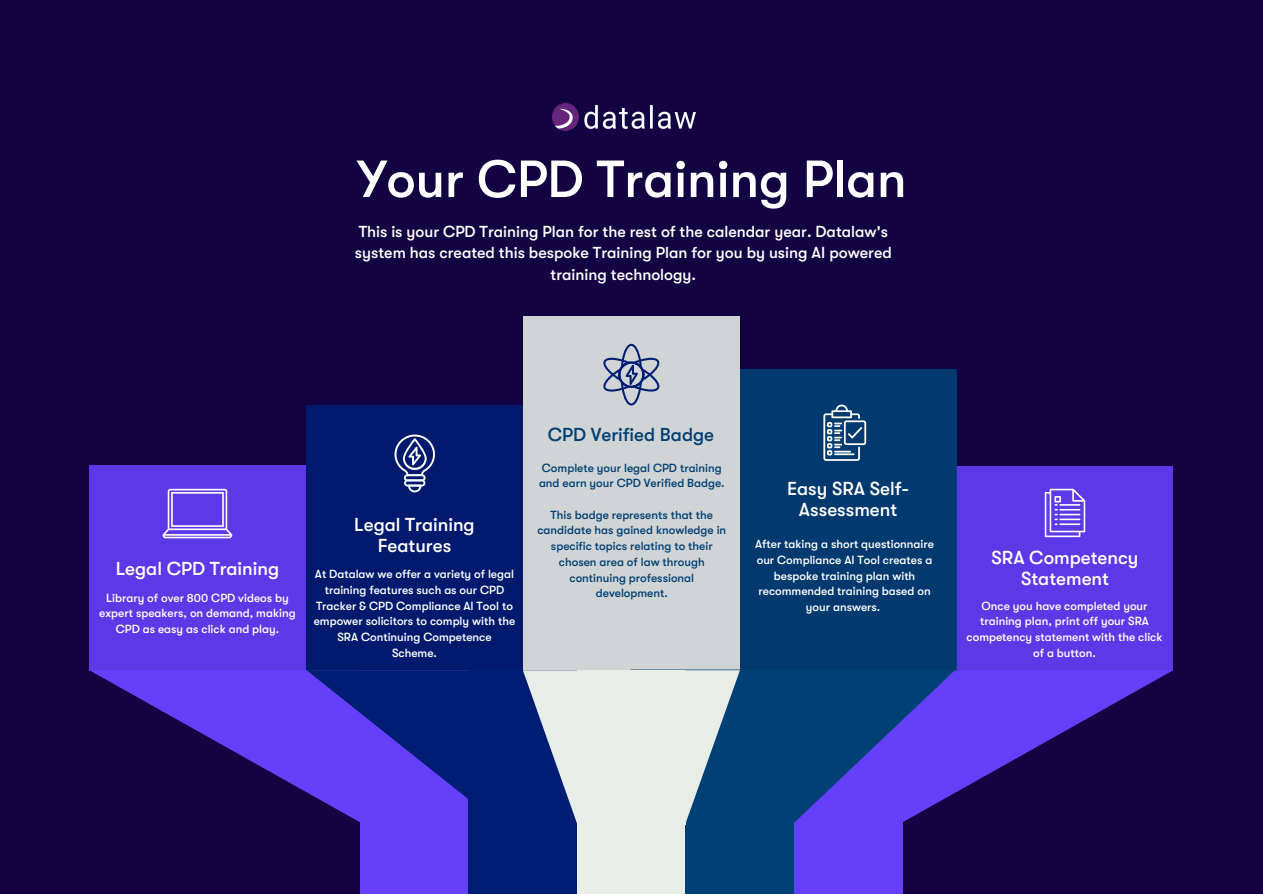
<style>
.page{position:relative;width:1263px;height:894px;background:#fff}
.page>*{position:absolute;margin:0;border:0;box-sizing:border-box;transform-origin:0 0}
.t1{font:500 52.05px "GT Walsheim Pro";color:#fff}
.t2{font:500 18.75px/21.3px "GT Walsheim Pro";color:#fff;text-align:center}
.t3{font:500 18.75px "GT Walsheim Pro";color:#004074}
.t4{font:500 15.9px/21.3px "GT Walsheim Pro";color:#fff;text-align:center}
.t5{font:500 11.7px/15.8px "GT Walsheim Pro";color:#fff;text-align:center}
.t6{font:500 11.7px/15.8px "GT Walsheim Pro";color:#004074}
</style>
<div class="page">
<div style="left:0;top:0;width:1263px;height:893px;background:#140342"></div>
<div style="left:89px;top:465px;width:217px;height:205px;background:#5b39e7"></div>
<div style="left:956px;top:466px;width:217px;height:204px;background:#5b39e7"></div>
<div style="left:523px;top:316px;width:217px;height:354px;background:#d1d4d5"></div>
<div style="left:306px;top:405px;width:217px;height:264px;background:#001d74"></div>
<div style="left:740px;top:370px;width:216px;height:299px;background:#02396e"></div>
<div style="left:360px;top:790px;width:109px;height:103px;background:#6440fb"></div>
<svg style="left:902px;top:670px;width:271px;height:154px"></svg>
<div style="left:794px;top:790px;width:108px;height:103px;background:#6440fb"></div>
<div style="left:577px;top:790px;width:108px;height:103px;background:#e8ede7"></div>
<div style="left:469px;top:787px;width:108px;height:106px;background:#001d74"></div>
<div style="left:685px;top:790px;width:109px;height:103px;background:#004074"></div>
<svg style="left:89px;top:670px;width:218px;height:123px"></svg>
<svg style="left:630px;top:669px;width:326px;height:154px"></svg>
<div style="left:685px;top:670px;width:109px;height:154px;background:#004074"></div>
<svg style="left:307px;top:670px;width:433px;height:154px"></svg>
<svg style="left:394px;top:434px;width:41px;height:58px"></svg>
<svg style="left:603px;top:344px;width:57px;height:61px"></svg>
<svg style="left:1045px;top:488px;width:40px;height:49px"></svg>
<svg style="left:163px;top:488px;width:69px;height:50px"></svg>
<svg style="left:823px;top:404px;width:43px;height:56px"></svg>
<img style="left:552px;top:103px;width:143px;height:27px">
<p class="t1" style="left:357px;top:150px;width:551px">Your CPD Training Plan</p>
<p class="t4" style="left:355px;top:221px;width:538px">This is your CPD Training Plan for the rest of the calendar year. Datalaw's system has created this bespoke Training Plan for you by using AI powered training technology.</p>
<p class="t2" style="left:116px;top:557px;width:165px">Legal CPD Training</p>
<p class="t5" style="left:99px;top:589px;width:198px">Library of over 800 CPD videos by expert speakers, on demand, making<br>CPD as easy as click and play.</p>
<p class="t2" style="left:354px;top:513px;width:122px">Legal Training<br>Features</p>
<p class="t5" style="left:314px;top:566px;width:203px">At Datalaw we offer a variety of legal training features such as our CPD<br>Tracker &amp; CPD Compliance AI Tool to empower solicitors to comply with the<br>SRA Continuing Competence<br>Scheme.</p>
<p class="t3" style="left:548px;top:424px;width:168px">CPD Verified Badge</p>
<p class="t6" style="left:539px;top:460px;width:187px">Complete your legal CPD training and earn your CPD Verified Badge.</p>
<p class="t6" style="left:537px;top:507px;width:190px;text-align:center">This badge represents that the candidate has gained knowledge in specific topics relating to their chosen area of law through continuing professional development.</p>
<p class="t2" style="left:787px;top:478px;width:124px">Easy SRA Self-<br>Assessment</p>
<p class="t5" style="left:755px;top:536px;width:180px">After taking a short questionnaire our Compliance AI Tool creates a bespoke training plan with recommended training based on your answers.</p>
<p class="t2" style="left:992px;top:547px;width:148px">SRA Competency<br>Statement</p>
<p class="t5" style="left:966px;top:598px;width:197px">Once you have completed your training plan, print off your SRA competency statement with the click of a button.</p>
</div>
